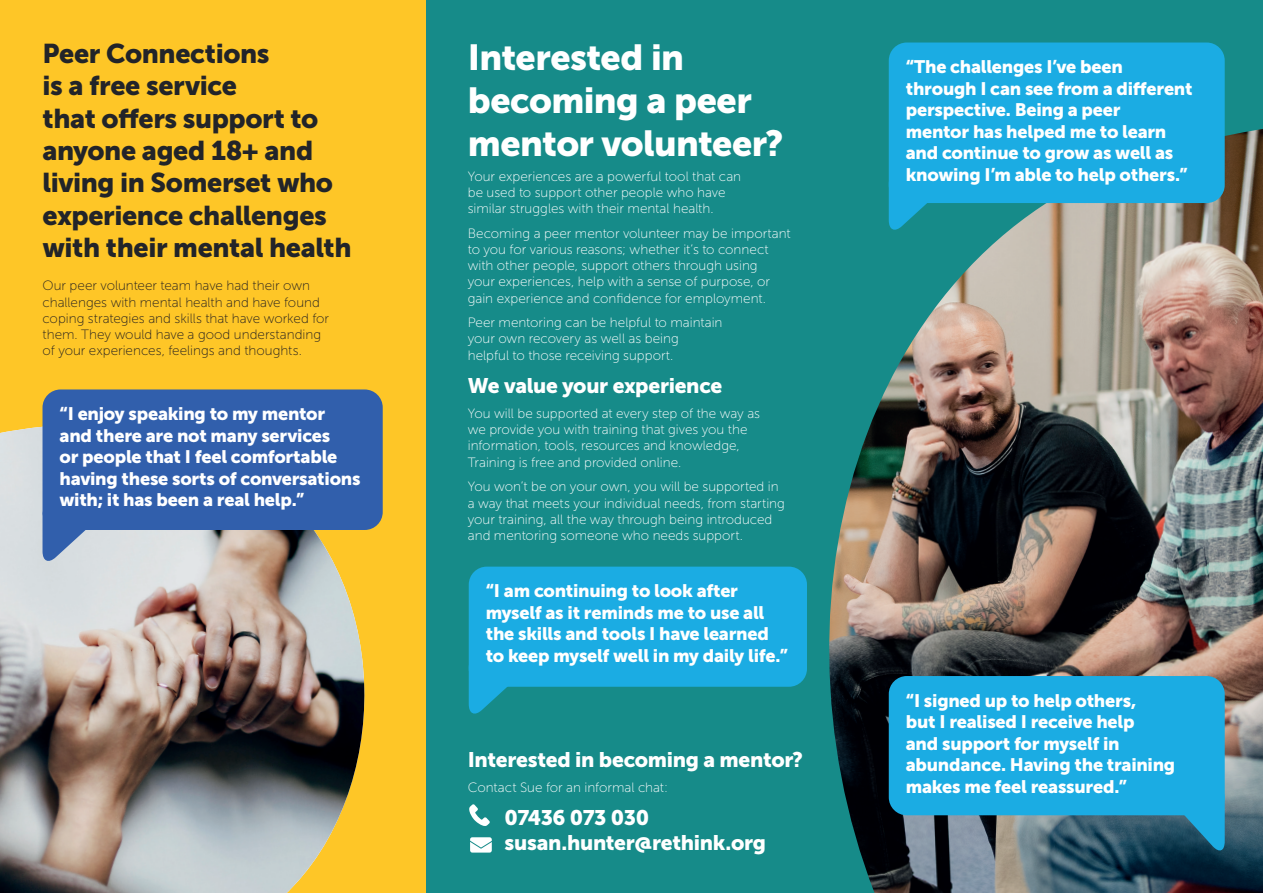
<style>
.page{position:relative;width:1263px;height:893px;background:#fff}
.page>*{position:absolute;margin:0;border:0;box-sizing:border-box;transform-origin:0 0}
.t1{font:36px/43.2px "Museo Sans 900";letter-spacing:-.015em;color:#fff}
.t2{font:27px/32.4px "Museo Sans 900";letter-spacing:-.015em;color:#222429}
.t3{font:21px/25.2px "Museo Sans 900";letter-spacing:-.015em;color:#fff}
.t4{font:18px/21.6px "Museo Sans 900";letter-spacing:-.015em;color:#fff}
.t5{font:13.5px/16.2px "Museo Sans 100";color:#fff}
.t6{font:13.5px/16.2px "Museo Sans 100";color:#231f20}
</style>
<div class="page">
<div style="left:425px;top:0;width:838px;height:893px;background:#168b89"></div>
<img style="left:758px;top:129px;width:505px;height:764px">
<svg style="left:469px;top:673px;width:38px;height:41px"></svg>
<div style="left:469px;top:567px;width:338px;height:120px;background:#1bace3;border-radius:18px"></div>
<svg style="left:469px;top:804px;width:21px;height:22px"></svg>
<svg style="left:470px;top:837px;width:22px;height:16px"></svg>
<svg style="left:889px;top:189px;width:73px;height:44px"></svg>
<div style="left:889px;top:43px;width:336px;height:160px;background:#1bace3;border-radius:18px"></div>
<svg style="left:1158px;top:801px;width:67px;height:52px"></svg>
<div style="left:889px;top:676px;width:336px;height:139px;background:#1bace3;border-radius:18px"></div>
<div style="left:0;top:0;width:425px;height:893px;background:#fec627"></div>
<img style="left:0;top:424px;width:365px;height:469px">
<svg style="left:43px;top:516px;width:73px;height:48px"></svg>
<div style="left:43px;top:389px;width:340px;height:141px;background:#315fac;border-radius:18px"></div>
<h2 class="t2" style="left:43px;top:37px;width:310px">Peer Connections<br>is a free service<br>that offers support to anyone aged 18+ and living in Somerset who experience challenges with their mental health</h2>
<p class="t6" style="left:43px;top:278px;width:288px">Our peer volunteer team have had their own challenges with mental health and have found coping strategies and skills that have worked for them. They would have a good understanding of your experiences, feelings and thoughts.</p>
<h3 class="t4" style="left:60px;top:403px;width:303px">“I enjoy speaking to my mentor and there are not many services<br>or people that I feel comfortable having these sorts of conversations with; it has been a real help.”</h3>
<h1 class="t1" style="left:468px;top:35px;width:317px">Interested in becoming a peer mentor volunteer?</h1>
<p class="t5" style="left:468px;top:168px;width:275px">Your experiences are a powerful tool that can be used to support other people who have similar struggles with their mental health.</p>
<p class="t5" style="left:468px;top:225px;width:325px">Becoming a peer mentor volunteer may be important to you for various reasons; whether it’s to connect with other people, support others through using<br>your experiences, help with a sense of purpose, or gain experience and confidence for employment.</p>
<p class="t5" style="left:468px;top:315px;width:256px">Peer mentoring can be helpful to maintain your own recovery as well as being helpful to those receiving support.</p>
<h3 class="t3" style="left:468px;top:373px;width:256px">We value your experience</h3>
<p class="t5" style="left:468px;top:405px;width:294px">You will be supported at every step of the way as we provide you with training that gives you the information, tools, resources and knowledge, Training is free and provided online.</p>
<p class="t5" style="left:468px;top:479px;width:319px">You won’t be on your own, you will be supported in a way that meets your individual needs, from starting your training, all the way through being introduced and mentoring someone who needs support.</p>
<h3 class="t4" style="left:486px;top:580px;width:304px">“I am continuing to look after myself as it reminds me to use all the skills and tools I have learned to keep myself well in my daily life.”</h3>
<h3 class="t3" style="left:468px;top:747px;width:337px">Interested in becoming a mentor?</h3>
<p class="t5" style="left:468px;top:779px;width:202px">Contact Sue for an informal chat:</p>
<h3 class="t3" style="left:505px;top:805px;width:263px">07436 073 030 susan.hunter@rethink.org</h3>
<h3 class="t4" style="left:906px;top:56px;width:288px">“The challenges I’ve been through I can see from a different perspective. Being a peer<br>mentor has helped me to learn and continue to grow as well as knowing I’m able to help others.”</h3>
<h3 class="t4" style="left:906px;top:689px;width:271px">“I signed up to help others,<br>but I realised I receive help<br>and support for myself in abundance. Having the training makes me feel reassured.”</h3>
</div>
